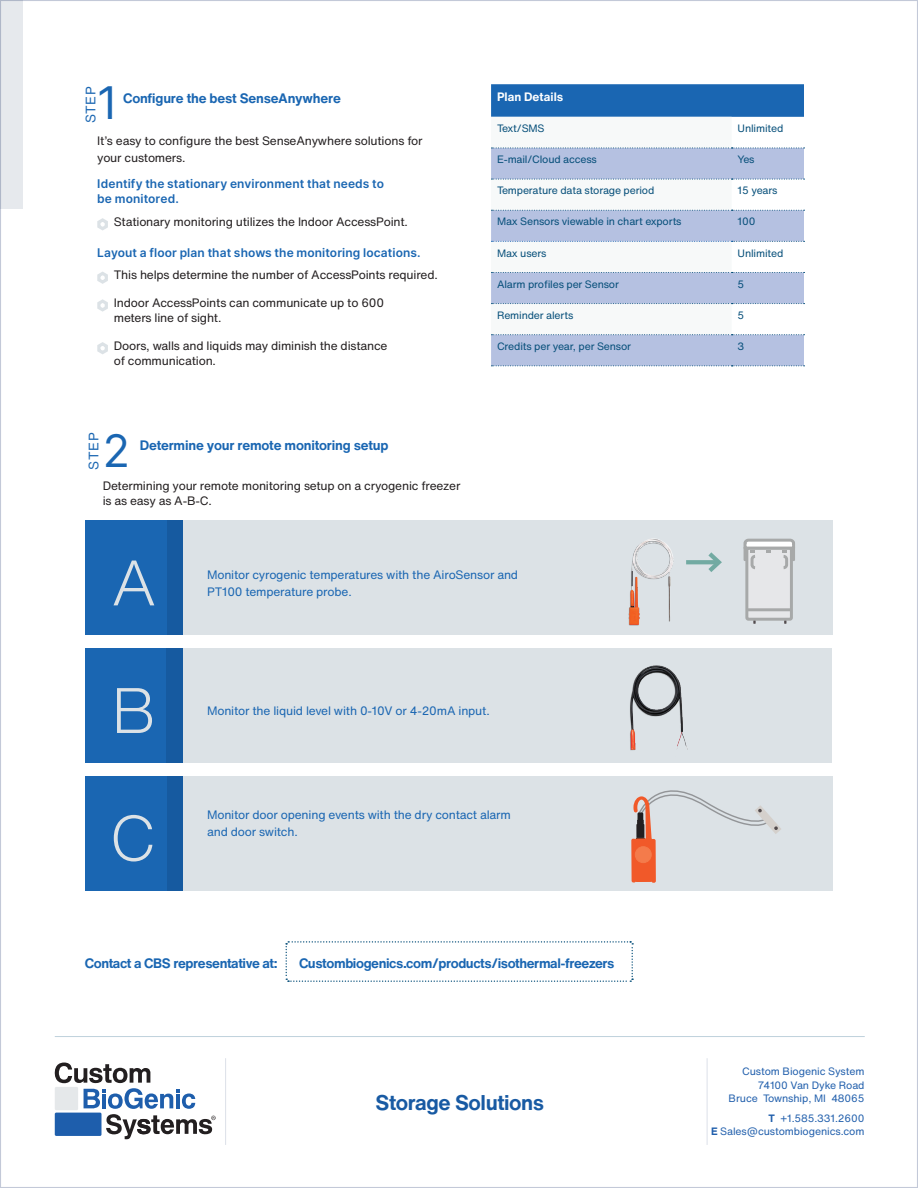
<style>
.page{position:relative;width:918px;height:1188px;background:#fff}
.page>*{position:absolute;margin:0;border:0;box-sizing:border-box;transform-origin:0 0}
.ABCs_Green{font:300 63px "Helvetica Now Text";color:#dce2e6}
.Subhead_for_Steps{font:45px "Inter";color:#1a66b2}
.t1{font:700 21px "Helvetica Now Text";letter-spacing:-.02em;color:#185aa3}
.web_address_green{font:700 13.5px "Helvetica Now Text";letter-spacing:-.03em;color:#1a66b2}
.Subhead_for_Steps-2{font:700 13.5px "Helvetica Now Text";letter-spacing:-.015em;color:#1a66b2}
.Subhead_for_Steps-3{font:13.5px "Helvetica Now Text";letter-spacing:.05em;color:#1a66b2}
.Bullet_copy_8_10{font:12px/15px "Helvetica Now Text";letter-spacing:-.015em;color:#231f20}
.Text_8_11_5{font:12px/17.2px "Helvetica Now Text";letter-spacing:-.015em;color:#1a66b2}
.Text_8_11_5-2{font:12px/17.2px "Helvetica Now Text";letter-spacing:-.015em;color:#231f20}
.Subhead_for_Steps-4{font:600 12px/15px "Inter";letter-spacing:.01em;color:#1a66b2}
.t2{font:700 12px "Helvetica Now Text";letter-spacing:.005em;color:#fff}
.t3{font:10.5px "Helvetica Now Text";letter-spacing:-.015em;color:#054e79}
.t4{font:10.5px/13.4px "Helvetica Now Text";letter-spacing:-.01em;color:#215fac;text-align:right}
.s1{font-weight:700}
</style>
<div class="page">
<hr style="left:225px;top:1058px;width:1px;height:87px;background:#dee2ea">
<hr style="left:707px;top:1058px;width:1px;height:87px;background:#dee2ea">
<svg style="left:55px;top:1063px;width:161px;height:76px"></svg>
<div style="left:0;top:0;width:23px;height:209px;background:#e6e9ed"></div>
<hr style="left:55px;top:1036px;width:810px;height:1px;background:#054e79">
<div style="left:167px;top:520px;width:666px;height:115px;background:#dce2e6"></div>
<div style="left:166px;top:648px;width:666px;height:115px;background:#dce2e6"></div>
<div style="left:167px;top:776px;width:666px;height:115px;background:#dce2e6"></div>
<svg style="left:97px;top:218px;width:11px;height:13px"></svg>
<svg style="left:97px;top:271px;width:11px;height:13px"></svg>
<svg style="left:97px;top:299px;width:11px;height:13px"></svg>
<svg style="left:97px;top:342px;width:11px;height:12px"></svg>
<div style="left:85px;top:520px;width:98px;height:115px;background:#1a66b2"></div>
<div style="left:85px;top:648px;width:98px;height:115px;background:linear-gradient(to right,#1b69b7,#185fa8)"></div>
<div style="left:85px;top:776px;width:98px;height:115px;background:#1a66b2"></div>
<svg style="left:285px;top:941px;width:349px;height:41px"></svg>
<img style="left:628px;top:538px;width:46px;height:88px">
<div style="left:491px;top:84px;width:313px;height:33px;background:#1a66b2"></div>
<svg style="left:491px;top:147px;width:241px;height:1px"></svg>
<svg style="left:491px;top:149px;width:313px;height:216px;fill:#b5c1e1"></svg>
<svg style="left:491px;top:148px;width:314px;height:1px"></svg>
<svg style="left:491px;top:179px;width:314px;height:1px"></svg>
<svg style="left:491px;top:210px;width:314px;height:1px"></svg>
<svg style="left:491px;top:272px;width:314px;height:1px"></svg>
<svg style="left:491px;top:303px;width:314px;height:1px"></svg>
<svg style="left:491px;top:334px;width:314px;height:1px"></svg>
<svg style="left:491px;top:365px;width:314px;height:1px"></svg>
<svg style="left:491px;top:241px;width:314px;height:1px"></svg>
<svg style="left:686px;top:560px;width:18px;height:4px"></svg>
<svg style="left:704px;top:552px;width:18px;height:20px"></svg>
<div style="left:747px;top:548px;width:44px;height:71px;background:#e6e7e9"></div>
<div style="left:745px;top:547px;width:48px;height:74px;border:3px solid #a7a9a9"></div>
<hr style="left:746px;top:608px;width:45px;height:3px;background:#a7a9a9">
<svg style="left:743px;top:538px;width:52px;height:45px"></svg>
<img style="left:630px;top:665px;width:58px;height:86px">
<div style="left:634px;top:839px;width:20px;height:43px;background:#f15929;border-radius:3px"></div>
<div style="left:633px;top:839px;width:21px;height:43px;border:1px solid #f15929;border-radius:3px"></div>
<div style="left:631px;top:839px;width:5px;height:43px;background:#f15929;border-radius:2px"></div>
<div style="left:651px;top:839px;width:5px;height:44px;background:#f15929;border-radius:2px"></div>
<svg style="left:633px;top:790px;width:148px;height:53px"></svg>
<div style="left:635px;top:847px;width:16px;height:16px;background:#f47b4b;border-radius:50%"></div>
<div style="left:635px;top:846px;width:17px;height:17px;border:1px solid #f47b4b;border-radius:50%"></div>
<p class="Subhead_for_Steps" style="left:97px;top:70px;width:22px">1</p>
<p class="Subhead_for_Steps-2" style="left:123px;top:89px;width:219px">Configure the best SenseAnywhere</p>
<p class="Text_8_11_5-2" style="left:97px;top:132px;width:327px">It’s easy to configure the best SenseAnywhere solutions for your customers.</p>
<p class="Subhead_for_Steps-4" style="left:97px;top:176px;width:288px">Identify the stationary environment that needs to be monitored.</p>
<p class="Bullet_copy_8_10" style="left:114px;top:214px;width:296px">Stationary monitoring utilizes the Indoor AccessPoint.</p>
<p class="Subhead_for_Steps-4" style="left:97px;top:245px;width:325px">Layout a floor plan that shows the monitoring locations.</p>
<p class="Bullet_copy_8_10" style="left:114px;top:267px;width:326px">This helps determine the number of AccessPoints required.</p>
<p class="Bullet_copy_8_10" style="left:114px;top:295px;width:272px">Indoor AccessPoints can communicate up to 600 meters line of sight.</p>
<p class="Bullet_copy_8_10" style="left:114px;top:338px;width:275px">Doors, walls and liquids may diminish the distance of communication.</p>
<p class="Subhead_for_Steps-3" style="left:80px;top:123px;width:39px;rotate:-90deg">STEP</p>
<p class="Subhead_for_Steps-3" style="left:84px;top:470px;width:39px;rotate:-90deg">STEP</p>
<p class="Subhead_for_Steps" style="left:103px;top:418px;width:29px">2</p>
<p class="Subhead_for_Steps-2" style="left:140px;top:436px;width:250px">Determine your remote monitoring setup</p>
<p class="Text_8_11_5-2" style="left:103px;top:478px;width:359px;line-height:15px">Determining your remote monitoring setup on a cryogenic freezer is as easy as A-B-C.</p>
<p class="t2" style="left:497px;top:88px;width:68px">Plan Details</p>
<p class="t3" style="left:497px;top:120px;width:49px">Text/SMS</p>
<p class="t3" style="left:738px;top:120px;width:47px">Unlimited</p>
<p class="t3" style="left:497px;top:151px;width:101px">E-mail/Cloud access</p>
<p class="t3" style="left:738px;top:151px;width:18px">Yes</p>
<p class="t3" style="left:497px;top:183px;width:159px">Temperature data storage period</p>
<p class="t3" style="left:738px;top:183px;width:41px">15 years</p>
<p class="t3" style="left:497px;top:214px;width:186px">Max Sensors viewable in chart exports</p>
<p class="t3" style="left:738px;top:214px;width:19px">100</p>
<p class="t3" style="left:497px;top:245px;width:51px">Max users</p>
<p class="t3" style="left:738px;top:245px;width:47px">Unlimited</p>
<p class="t3" style="left:497px;top:276px;width:123px">Alarm profiles per Sensor</p>
<p class="t3" style="left:738px;top:276px;width:8px">5</p>
<p class="t3" style="left:497px;top:307px;width:78px">Reminder alerts</p>
<p class="t3" style="left:738px;top:307px;width:8px">5</p>
<p class="t3" style="left:497px;top:338px;width:136px">Credits per year, per Sensor</p>
<p class="t3" style="left:738px;top:338px;width:8px">3</p>
<p class="ABCs_Green" style="left:111px;top:540px;width:47px">A</p>
<p class="ABCs_Green" style="left:111px;top:668px;width:47px">B</p>
<p class="ABCs_Green" style="left:109px;top:795px;width:48px">C</p>
<p class="Text_8_11_5" style="left:207px;top:566px;width:313px">Monitor cyrogenic temperatures with the AiroSensor and<br>PT100 temperature probe.</p>
<p class="Text_8_11_5" style="left:207px;top:702px;width:284px">Monitor the liquid level with 0-10V or 4-20mA input.</p>
<p class="Text_8_11_5" style="left:207px;top:806px;width:305px">Monitor door opening events with the dry contact alarm and door switch.</p>
<p class="web_address_green" style="left:85px;top:954px;width:194px">Contact a CBS representative at:</p>
<p class="web_address_green" style="left:299px;top:954px;width:317px">Custombiogenics.com/products/isothermal-freezers</p>
<h3 class="t1" style="left:376px;top:1088px;width:170px">Storage Solutions</h3>
<p class="t4" style="left:729px;top:1065px;width:137px">Custom Biogenic System<br>74100 Van Dyke Road<br>Bruce Township, MI 48065</p>
<p class="t4" style="left:711px;top:1111px;width:155px"><span class="s1">T</span> +1.585.331.2600<br><span class="s1">E</span> Sales@custombiogenics.com</p>
</div>
